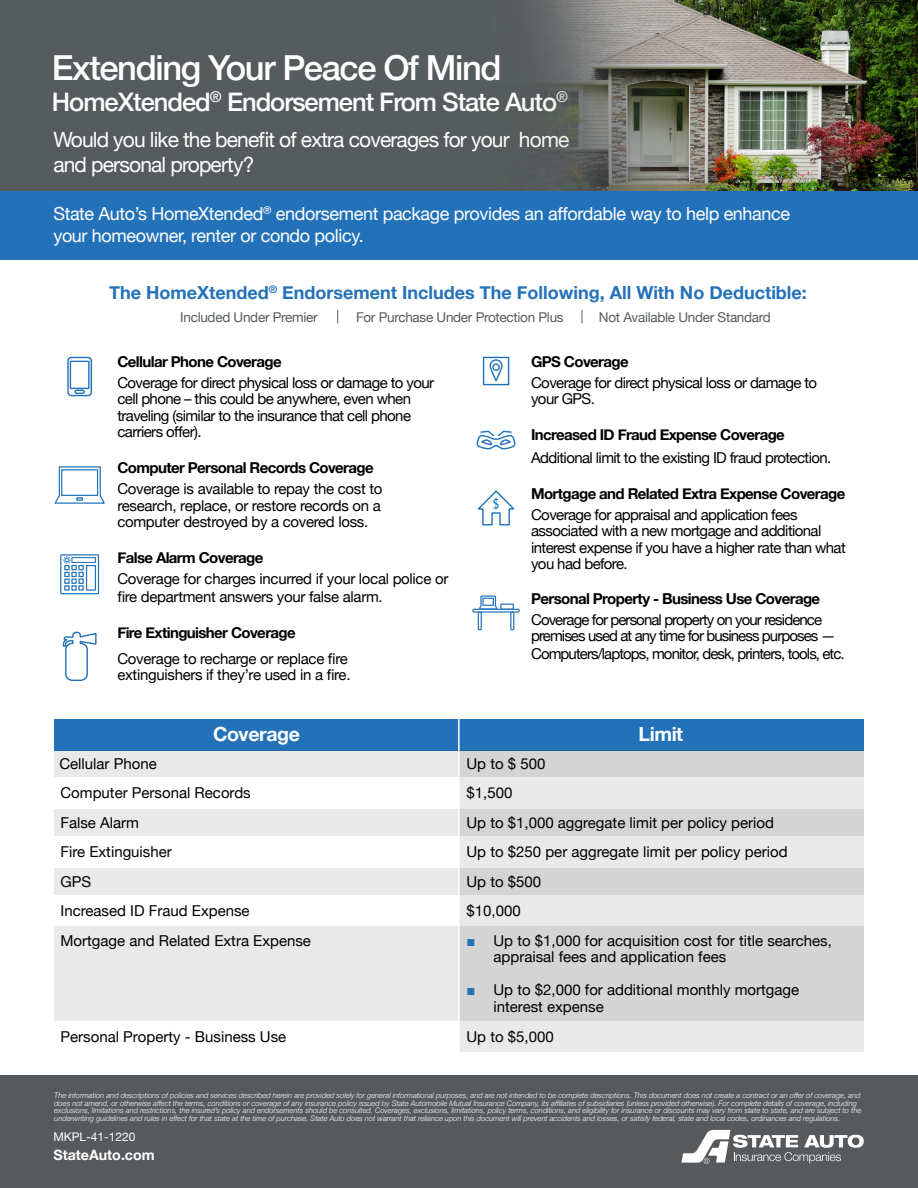
<style>
.page{position:relative;width:918px;height:1188px;background:#fff}
.page>*{position:absolute;margin:0;border:0;box-sizing:border-box;transform-origin:0 0}
.t1{font:500 34.5px "Helvetica Neue";letter-spacing:-.04em;color:#fff}
.t2{font:500 25.5px "Helvetica Neue";letter-spacing:-.04em;color:#fff}
.t3{font:21px/25.2px "Helvetica Neue";letter-spacing:-.04em;color:#fff}
.t4{font:700 19.5px "Helvetica Neue";letter-spacing:-.02em;color:#fff}
.t5{font:18px/21.6px "Helvetica Neue";letter-spacing:-.02em;color:#fff}
.t6{font:700 18px "Helvetica Neue";color:#2372b9}
.t7{font:15px/16.5px "Helvetica Neue";letter-spacing:-.04em;color:#000}
.t8{font:15px/16.5px "Helvetica Neue";color:#000}
.t9{font:15px/16.5px "Helvetica Neue";letter-spacing:-.02em;color:#000}
.t10{font:700 15px "Helvetica Neue";letter-spacing:-.04em;color:#000}
.t11{font:15px/16.5px "Helvetica Neue";letter-spacing:-.06em;color:#000}
.t12{font:700 14.25px "Helvetica Neue";color:#fff}
.t13{font:13.5px "Helvetica Neue";letter-spacing:-.02em;color:#565b5d}
.t14{font:12px "Helvetica Neue";color:#fff}
.t15{font:italic 300 7.5px/7.5px "Helvetica Neue";color:#fff}
.s1{font-family:"Arial";color:#2372b9}
</style>
<div class="page">
<div style="left:54px;top:719px;width:810px;height:31px;background:#2372b9"></div>
<div style="left:0;top:66px;width:918px;height:193px;background:#2372b9"></div>
<div style="left:0;top:0;width:918px;height:190px;background:#565b5d"></div>
<div style="left:54px;top:750px;width:810px;height:27px;background:#e9e9e9"></div>
<svg style="left:460px;top:750px;width:404px;height:302px;background:#e4e4e4"></svg>
<div style="left:54px;top:809px;width:810px;height:27px;background:#dedede"></div>
<div style="left:54px;top:868px;width:810px;height:27px;background:#dedede"></div>
<div style="left:54px;top:926px;width:810px;height:95px;background:linear-gradient(to right,#eee,#cfcfcf)"></div>
<div style="left:0;top:1076px;width:918px;height:112px;background:#575a5d"></div>
<svg style="left:682px;top:1130px;width:182px;height:34px"></svg>
<svg style="left:54px;top:466px;width:51px;height:38px"></svg>
<svg style="left:472px;top:609px;width:48px;height:4px"></svg>
<hr style="left:478px;top:612px;width:4px;height:18px;background:#2c78bc">
<svg style="left:479px;top:595px;width:35px;height:34px"></svg>
<svg style="left:60px;top:554px;width:39px;height:40px"></svg>
<svg style="left:67px;top:356px;width:25px;height:41px"></svg>
<svg style="left:63px;top:631px;width:34px;height:50px"></svg>
<svg style="left:482px;top:356px;width:28px;height:30px"></svg>
<svg style="left:476px;top:430px;width:39px;height:20px"></svg>
<svg style="left:477px;top:490px;width:38px;height:36px"></svg>
<svg style="left:337px;top:310px;width:1px;height:13px"></svg>
<svg style="left:582px;top:310px;width:1px;height:13px"></svg>
<hr style="left:458px;top:702px;width:2px;height:368px;background:#fff">
<img style="left:492px;top:0;width:426px;height:191px">
<h1 class="t1" style="left:52px;top:40px;width:451px">Extending Your Peace Of Mind</h1>
<h2 class="t2" style="left:52px;top:81px;width:518px">HomeXtended<sup>®</sup> Endorsement From State Auto<sup>®</sup></h2>
<h3 class="t3" style="left:53px;top:128px;width:517px">Would you like the benefit of extra coverages for your home and personal property?</h3>
<h3 class="t5" style="left:53px;top:204px;width:738px">State Auto’s HomeXtended<sup>®</sup> endorsement package provides an affordable way to help enhance your homeowner, renter or condo policy.</h3>
<h3 class="t6" style="left:109px;top:279px;width:699px">The HomeXtended<sup>®</sup> Endorsement Includes The Following, All With No Deductible:</h3>
<h3 class="t13" style="left:180px;top:308px;width:139px">Included Under Premier</h3>
<h3 class="t13" style="left:356px;top:308px;width:209px">For Purchase Under Protection Plus</h3>
<h3 class="t13" style="left:599px;top:308px;width:173px">Not Available Under Standard</h3>
<h3 class="t10" style="left:117px;top:350px;width:166px">Cellular Phone Coverage</h3>
<h3 class="t7" style="left:117px;top:375px;width:318px">Coverage for direct physical loss or damage to your cell phone – this could be anywhere, even when traveling (similar to the insurance that cell phone carriers offer).</h3>
<h3 class="t10" style="left:117px;top:456px;width:258px">Computer Personal Records Coverage</h3>
<h3 class="t9" style="left:117px;top:482px;width:266px;text-align:justify">Coverage is available to repay the cost to research, replace, or restore records on a computer destroyed by a covered loss.</h3>
<h3 class="t10" style="left:117px;top:546px;width:148px">False Alarm Coverage</h3>
<h3 class="t9" style="left:117px;top:571px;width:332px;line-height:18px">Coverage for charges incurred if your local police or fire department answers your false alarm.</h3>
<h3 class="t10" style="left:117px;top:621px;width:180px">Fire Extinguisher Coverage</h3>
<h3 class="t9" style="left:117px;top:651px;width:235px">Coverage to recharge or replace fire extinguishers if they’re used in a fire.</h3>
<h3 class="t4" style="left:213px;top:719px;width:88px">Coverage</h3>
<h3 class="t10" style="left:531px;top:350px;width:99px">GPS Coverage</h3>
<h3 class="t7" style="left:531px;top:375px;width:288px">Coverage for direct physical loss or damage to your GPS.</h3>
<h3 class="t10" style="left:531px;top:423px;width:255px">Increased ID Fraud Expense Coverage</h3>
<h3 class="t7" style="left:531px;top:450px;width:302px">Additional limit to the existing ID fraud protection.</h3>
<h3 class="t10" style="left:531px;top:482px;width:316px">Mortgage and Related Extra Expense Coverage</h3>
<h3 class="t7" style="left:531px;top:507px;width:316px">Coverage for appraisal and application fees associated with a new mortgage and additional interest expense if you have a higher rate than what you had before.</h3>
<h3 class="t10" style="left:531px;top:587px;width:291px">Personal Property - Business Use Coverage</h3>
<h3 class="t11" style="left:531px;top:612px;width:306px">Coverage for personal property on your residence premises used at any time for business purposes —</h3>
<h3 class="t11" style="left:531px;top:647px;width:315px">Computers/laptops, monitor, desk, printers, tools, etc.</h3>
<h3 class="t4" style="left:639px;top:719px;width:46px">Limit</h3>
<h3 class="t8" style="left:59px;top:756px;width:99px">Cellular Phone</h3>
<h3 class="t9" style="left:466px;top:756px;width:80px">Up to $ 500</h3>
<h3 class="t8" style="left:60px;top:786px;width:192px">Computer Personal Records</h3>
<h3 class="t9" style="left:466px;top:786px;width:47px">$1,500</h3>
<h3 class="t8" style="left:60px;top:815px;width:80px">False Alarm</h3>
<h3 class="t8" style="left:466px;top:815px;width:309px">Up to $1,000 aggregate limit per policy period</h3>
<h3 class="t8" style="left:60px;top:844px;width:113px">Fire Extinguisher</h3>
<h3 class="t8" style="left:466px;top:844px;width:323px">Up to $250 per aggregate limit per policy period</h3>
<h3 class="t9" style="left:60px;top:874px;width:32px">GPS</h3>
<h3 class="t9" style="left:466px;top:874px;width:76px">Up to $500</h3>
<h3 class="t8" style="left:60px;top:903px;width:191px">Increased ID Fraud Expense</h3>
<h3 class="t9" style="left:466px;top:903px;width:56px">$10,000</h3>
<h3 class="t8" style="left:60px;top:933px;width:252px">Mortgage and Related Extra Expense</h3>
<h3 class="t8" style="left:493px;top:933px;width:340px;text-indent:-27px"><span class="s1">■</span> Up to $1,000 for acquisition cost for title searches, appraisal fees and application fees</h3>
<h3 class="t8" style="left:493px;top:982px;width:307px;text-indent:-27px"><span class="s1">■</span> Up to $2,000 for additional monthly mortgage interest expense</h3>
<h3 class="t8" style="left:60px;top:1029px;width:227px">Personal Property - Business Use</h3>
<h3 class="t9" style="left:466px;top:1029px;width:89px">Up to $5,000</h3>
<p class="t15" style="left:54px;top:1091px;width:808px">The information and descriptions of policies and services described herein are provided solely for general informational purposes, and are not intended to be complete descriptions. This document does not create a contract or an offer of coverage, and does not amend, or otherwise affect the terms, conditions or coverage of any insurance policy issued by State Automobile Mutual Insurance Company, its affiliates of subsidiaries (unless provided otherwise). For complete details of coverage, including exclusions, limitations and restrictions, the insured’s policy and endorsements should be consulted. Coverages, exclusions, limitations, policy terms, conditions, and eligibility for insurance or discounts may vary from state to state, and are subject to the underwriting guidelines and rules in effect for that state at the time of purchase. State Auto does not warrant that reliance upon this document will prevent accidents and losses, or satisfy federal, state and local codes, ordinances and regulations.</p>
<h3 class="t12" style="left:53px;top:1144px;width:103px">StateAuto.com</h3>
<h3 class="t14" style="left:53px;top:1128px;width:84px">MKPL-41-1220</h3>
</div>
